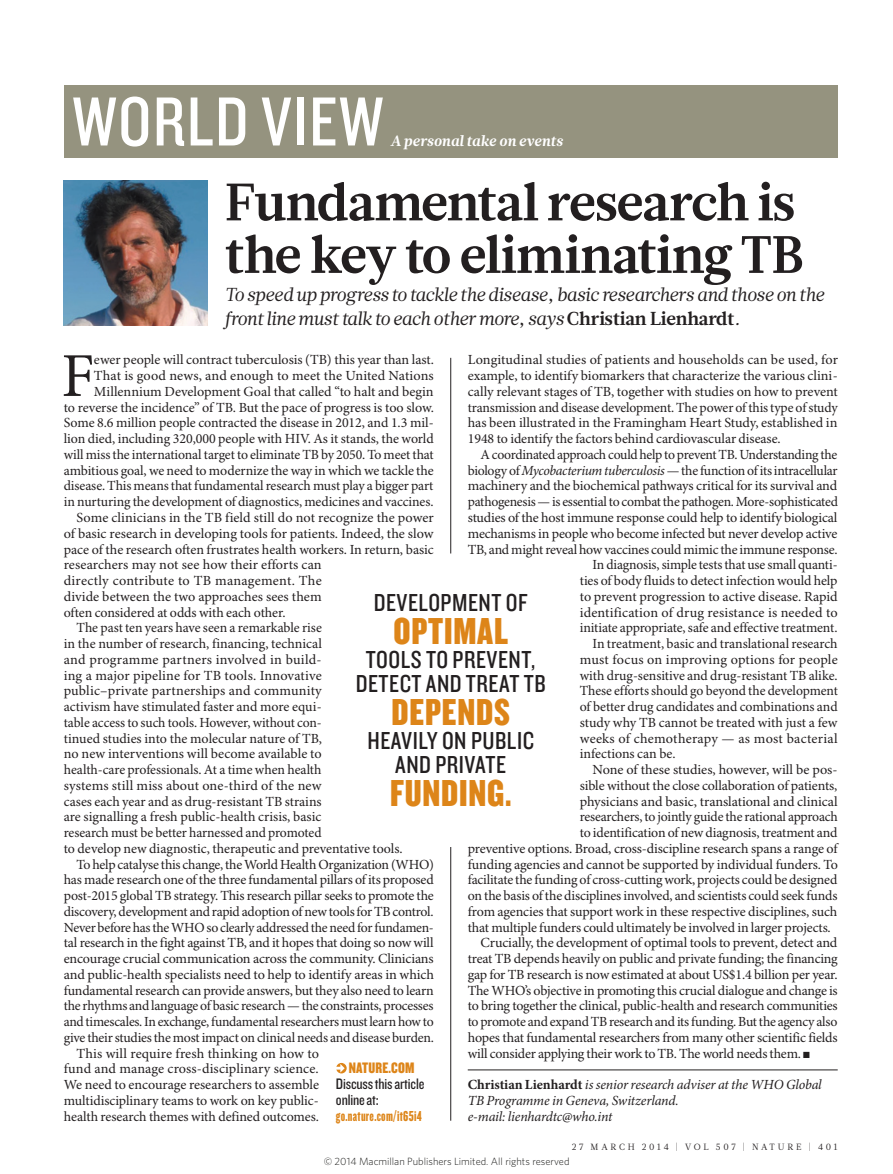
<style>
.page{position:relative;width:893px;height:1174px;background:#fff}
.page>*{position:absolute;margin:0;border:0;box-sizing:border-box;transform-origin:0 0}
.SECTION_HEADING_BOXE{font:72px "Knockout 29 Junior Ltweight";letter-spacing:.02em;color:#fff}
.BODY_DROP_CAP{font:62.4px "Minion Pro";color:#231f20}
.WORLD_VIEW_HEAD_35{font:700 52.5px/52.5px "Glosa Math";letter-spacing:-.015em;color:#231f20}
.PULL_QUOTE_ALT{font:39px "Knockout 69 Full Liteweight";letter-spacing:.02em;color:#dd8519}
.PULL_QUOTE_ALT-2{font:25.5px/24px "Knockout 29 Junior Ltweight";letter-spacing:.02em;color:#231f20;text-align:center}
.EDITORIAL_INTRO{font:italic 18.75px/23.7px "Glosa Math";color:#231f20}
.WEB_BOX_TEXT{font:15.75px/15.8px "Knockout 29 Junior Ltweight";letter-spacing:-.01em;color:#231f20}
.WEB_BOX_NATURE{font:15.75px "Knockout 69 Full Liteweight";letter-spacing:.01em;color:#dd8519}
.t1{font:italic 700 15px "Glosa Math";letter-spacing:.005em;color:#fff}
.WEB_BOX_URL{font:15px "Knockout 68 Full Featherwt";letter-spacing:.02em;color:#dd8519}
.BODY_INDENT{font:13.95px/15.8px "Minion Pro";letter-spacing:-.005em;color:#231f20;text-align:justify}
.BODY_DROP_CAP-2{font:13.95px/15.8px "Minion Pro";letter-spacing:-.005em;color:#231f20;text-align:right}
.AUTHOR_DETAILS{font:italic 13.95px/15.8px "Minion Pro";letter-spacing:-.01em;color:#231f20}
.EMAIL{font:italic 13.95px "Minion Pro";letter-spacing:-.015em;color:#231f20}
.t2{font:300 10.5px "Whitney";color:#1d1d1b}
.t3{font:9px "Glosa Math";letter-spacing:.3em;color:#231f20}
.s1{font-weight:700;font-style:normal}
.s2{font-style:italic}
</style>
<div class="page">
<hr style="left:468px;top:1069px;width:370px;height:1px;background:#231f20">
<svg style="left:336px;top:1063px;width:11px;height:10px"></svg>
<svg style="left:336px;top:1063px;width:9px;height:9px"></svg>
<img style="left:64px;top:181px;width:144px;height:144px">
<div style="left:64px;top:85px;width:774px;height:72px;background:#95937f"></div>
<hr style="left:450px;top:358px;width:1px;height:195px;background:#231f20">
<hr style="left:450px;top:847px;width:1px;height:273px;background:#231f20">
<p class="SECTION_HEADING_BOXE" style="left:72px;top:75px;width:313px">WORLD VIEW</p>
<p class="t1" style="left:390px;top:130px;width:174px">A personal take on events</p>
<p class="WORLD_VIEW_HEAD_35" style="left:225px;top:177px;width:580px">Fundamental research is the key to eliminating TB</p>
<p class="EDITORIAL_INTRO" style="left:225px;top:283px;width:601px">To speed up progress to tackle the disease, basic researchers and those on the front line must talk to each other more, says <span class="s1">Christian Lienhardt</span>.</p>
<p class="BODY_DROP_CAP-2" style="left:64px;top:353px;width:372px">ewer people will contract tuberculosis (TB) this year than last.<br>That is good news, and enough to meet the United Nations Millennium Development Goal that called “to halt and begin<br>to reverse the incidence” of TB. But the pace of progress is too slow.<br>Some 8.6 million people contracted the disease in 2012, and 1.3 mil&shy;lion died, including 320,000 people with HIV. As it stands, the world will miss the international target to eliminate TB by 2050. To meet that ambitious goal, we need to modernize the way in which we tackle the disease. This means that fundamental research must play a bigger part in nurturing the development of diagnostics, medicines and vaccines.</p>
<p class="BODY_INDENT" style="left:64px;top:510px;width:372px;text-align:left;text-indent:13px">Some clinicians in the TB field still do not recognize the power of basic research in developing tools for patients. Indeed, the slow pace of the research often frustrates health workers. In return, basic researchers may not see how their efforts can<br>directly contribute to TB management. The<br>divide between the two approaches sees them<br>often considered at odds with each other.</p>
<p class="BODY_INDENT" style="left:64px;top:620px;width:340px;text-align:left;text-indent:13px">The past ten years have seen a remarkable rise<br>in the number of research, financing, technical<br>and programme partners involved in build-<br>ing a major pipeline for TB tools. Innovative public–private partnerships and community<br>activism have stimulated faster and more equi-<br>table access to such tools. However, without con-<br>tinued studies into the molecular nature of TB,<br>no new interventions will become available to<br>health-care professionals. At a time when health<br>systems still miss about one-third of the new<br>cases each year and as drug-resistant TB strains<br>are signalling a fresh public-health crisis, basic<br>research must be better harnessed and promoted<br>to develop new diagnostic, therapeutic and preventative tools.</p>
<p class="BODY_INDENT" style="left:64px;top:857px;width:372px;text-indent:13px">To help catalyse this change, the World Health Organization (WHO) has made research one of the three fundamental pillars of its proposed post-2015 global TB strategy. This research pillar seeks to promote the discovery, development and rapid adoption of new tools for TB control.<br>Never before has the WHO so clearly addressed the need for fundamen&shy;tal research in the fight against TB, and it hopes that doing so now will encourage crucial communication across the community. Clinicians and public-health specialists need to help to identify areas in which fundamental research can provide answers, but they also need to learn the rhythms and language of basic research — the constraints, processes and timescales. In exchange, fundamental researchers must learn how to give their studies the most impact on clinical needs and disease burden.</p>
<p class="BODY_INDENT" style="left:64px;top:1046px;width:257px;text-indent:13px">This will require fresh thinking on how to fund and manage cross-disciplinary science.<br>We need to encourage researchers to assemble multidisciplinary teams to work on key public&shy;health research themes with defined outcomes.</p>
<p class="BODY_INDENT" style="left:468px;top:353px;width:372px">Longitudinal studies of patients and households can be used, for example, to identify biomarkers that characterize the various clini&shy;cally relevant stages of TB, together with studies on how to prevent transmission and disease development. The power of this type of study has been illustrated in the Framingham Heart Study, established in 1948 to identify the factors behind cardiovascular disease.</p>
<p class="BODY_INDENT" style="left:468px;top:447px;width:372px;text-indent:13px">A coordinated approach could help to prevent TB. Understanding the biology of <span class="s2">Mycobacterium tuberculosis</span> — the function of its intracellular machinery and the biochemical pathways critical for its survival and pathogenesis — is essential to combat the pathogen. More-sophisticated studies of the host immune response could help to identify biological mechanisms in people who become infected but never develop active TB, and might reveal how vaccines could mimic the immune response.</p>
<p class="BODY_INDENT" style="left:580px;top:557px;width:259px;text-indent:13px">In diagnosis, simple tests that use small quanti&shy;ties of body fluids to detect infection would help to prevent progression to active disease. Rapid identification of drug resistance is needed to initiate appropriate, safe and effective treatment.</p>
<p class="BODY_INDENT" style="left:580px;top:636px;width:260px;text-indent:13px">In treatment, basic and translational research must focus on improving options for people with drug-sensitive and drug-resistant TB alike.<br>These efforts should go beyond the development of better drug candidates and combinations and study why TB cannot be treated with just a few weeks of chemotherapy — as most bacterial infections can be.</p>
<p class="BODY_INDENT" style="left:592px;top:762px;width:247px">None of these studies, however, will be pos-</p>
<p class="BODY_INDENT" style="left:580px;top:778px;width:259px">sible without the close collaboration of patients,</p>
<p class="BODY_INDENT" style="left:580px;top:794px;width:260px">physicians and basic, translational and clinical</p>
<p class="BODY_INDENT" style="left:580px;top:809px;width:260px">researchers, to jointly guide the rational approach</p>
<p class="BODY_INDENT" style="left:580px;top:825px;width:259px">to identification of new diagnosis, treatment and</p>
<p class="BODY_INDENT" style="left:468px;top:841px;width:371px">preventive options. Broad, cross-discipline research spans a range of</p>
<p class="BODY_INDENT" style="left:468px;top:857px;width:372px">funding agencies and cannot be supported by individual funders. To</p>
<p class="BODY_INDENT" style="left:468px;top:872px;width:371px">facilitate the funding of cross-cutting work, projects could be designed</p>
<p class="BODY_INDENT" style="left:468px;top:888px;width:371px">on the basis of the disciplines involved, and scientists could seek funds</p>
<p class="BODY_INDENT" style="left:468px;top:904px;width:371px">from agencies that support work in these respective disciplines, such</p>
<p class="BODY_INDENT" style="left:468px;top:920px;width:365px">that multiple funders could ultimately be involved in larger projects.</p>
<p class="BODY_INDENT" style="left:468px;top:935px;width:372px;text-indent:13px">Crucially, the development of optimal tools to prevent, detect and treat TB depends heavily on public and private funding; the financing gap for TB research is now estimated at about US$1.4 billion per year.<br>The WHO’s objective in promoting this crucial dialogue and change is to bring together the clinical, public-health and research communities to promote and expand TB research and its funding. But the agency also hopes that fundamental researchers from many other scientific fields will consider applying their work to TB. The world needs them. ■</p>
<p class="AUTHOR_DETAILS" style="left:468px;top:1077px;width:355px"><span class="s1">Christian Lienhardt</span> is senior research adviser at the WHO Global<br>TB Programme in Geneva, Switzerland.</p>
<p class="EMAIL" style="left:468px;top:1107px;width:146px">e-mail: lienhardtc@who.int</p>
<p class="BODY_DROP_CAP" style="left:61px;top:339px;width:35px">F</p>
<p class="PULL_QUOTE_ALT-2" style="left:374px;top:589px;width:156px">DEVELOPMENT OF</p>
<p class="PULL_QUOTE_ALT" style="left:393px;top:607px;width:116px">OPTIMAL</p>
<p class="PULL_QUOTE_ALT-2" style="left:356px;top:646px;width:192px">TOOLS TO PREVENT,<br>DETECT AND TREAT TB</p>
<p class="PULL_QUOTE_ALT" style="left:392px;top:688px;width:120px">DEPENDS</p>
<p class="PULL_QUOTE_ALT-2" style="left:367px;top:727px;width:168px">HEAVILY ON PUBLIC<br>AND PRIVATE</p>
<p class="PULL_QUOTE_ALT" style="left:390px;top:769px;width:123px">FUNDING.</p>
<p class="WEB_BOX_NATURE" style="left:349px;top:1058px;width:67px">NATURE.COM</p>
<p class="WEB_BOX_TEXT" style="left:336px;top:1075px;width:90px">Discuss this article online at:</p>
<p class="WEB_BOX_URL" style="left:336px;top:1106px;width:87px">go.nature.com/it65i4</p>
<p class="t3" style="left:572px;top:1141px;width:267px">27 MARCH 2014 | VOL 507 | NATURE | 401</p>
<p class="t2" style="left:324px;top:1154px;width:247px">© 2014 Macmillan Publishers Limited. All rights reserved</p>
</div>
